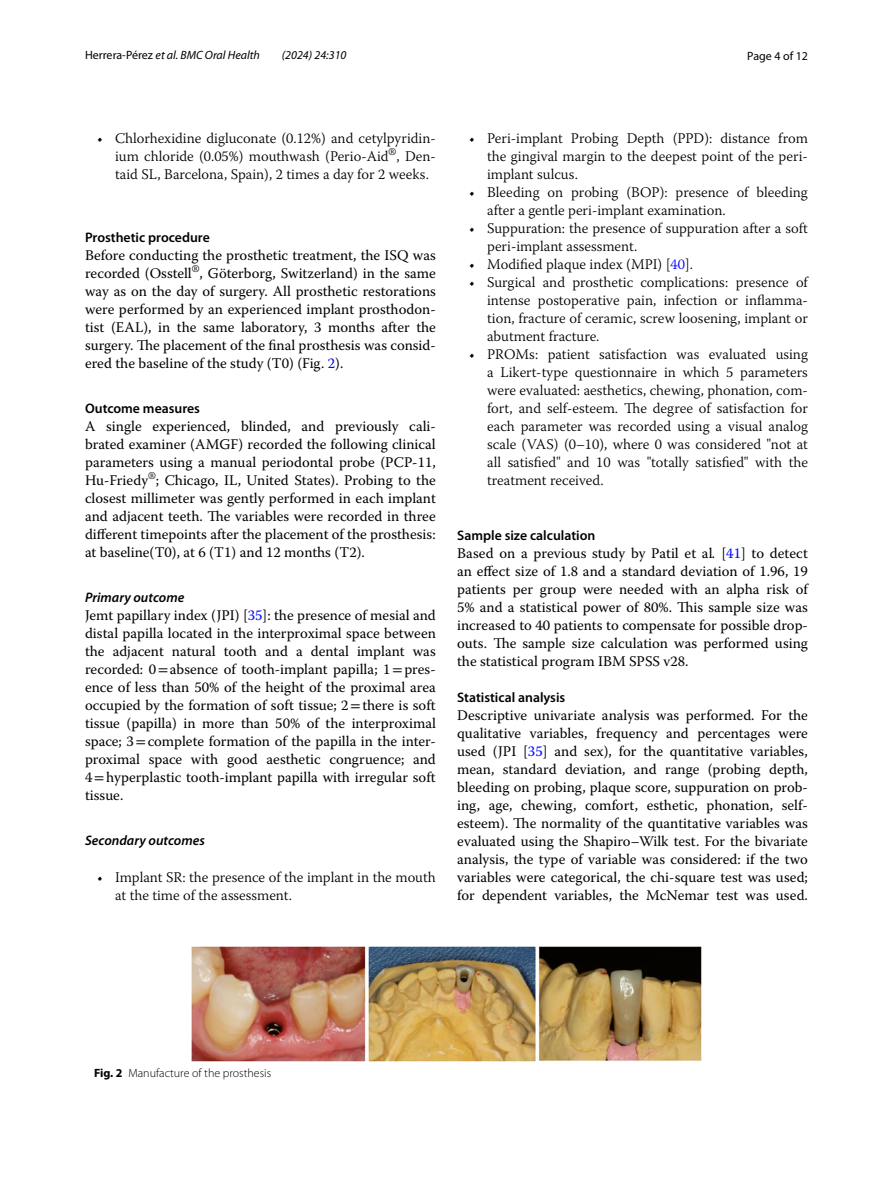
<style>
.page{position:relative;width:893px;height:1187px;background:#fff}
.page>*{position:absolute;margin:0;border:0;box-sizing:border-box;transform-origin:0 0}
.t1{font:14.7px/18px "Warnock Pro";color:#000;text-align:justify}
.t2{font:300 14.7px/18px "Warnock Pro";color:#000;text-align:justify}
.t3{font:600 13.8px "Myriad Pro";color:#000}
.t4{font:italic 600 13.8px "Myriad Pro";color:#000}
.t5{font:italic 12px "Myriad Pro";color:#000}
.t6{font:300 12px "Myriad Pro";color:#000}
.t7{font:12px "Myriad Pro";color:#000}
.s1{font-style:normal}
.s2{color:#00f}
.s3{font-family:"STIX"}
.s4{font-style:italic}
.s5{font-weight:700}
</style>
<div class="page">
<img style="left:191px;top:946px;width:511px;height:115px">
<p class="t5" style="left:85px;top:48px;width:176px"><span class="s1">Herrera‑Pérez</span> et al. BMC Oral Health</p>
<p class="t5" style="left:282px;top:48px;width:66px">(2024) 24:310</p>
<p class="t7" style="left:747px;top:48px;width:62px">Page 4 of 12</p>
<p class="t2" style="left:115px;top:128px;width:322px;text-indent:-18px">• Chlorhexidine digluconate (0.12%) and cetylpyridin&shy;ium chloride (0.05%) mouthwash (Perio-Aid<sup>®</sup>, Den&shy;taid SL, Barcelona, Spain), 2 times a day for 2 weeks.</p>
<p class="t3" style="left:85px;top:229px;width:126px">Prosthetic procedure</p>
<p class="t1" style="left:85px;top:246px;width:352px">Before conducting the prosthetic treatment, the ISQ was recorded (Osstell<sup>®</sup>, Göterborg, Switzerland) in the same way as on the day of surgery. All prosthetic restorations were performed by an experienced implant prosthodon&shy;tist (EAL), in the same laboratory, 3 months after the surgery. The placement of the final prosthesis was consid&shy;ered the baseline of the study (T0) (Fig. <span class="s2">2</span>).</p>
<p class="t3" style="left:85px;top:400px;width:117px">Outcome measures</p>
<p class="t1" style="left:85px;top:417px;width:352px">A single experienced, blinded, and previously cali&shy;brated examiner (AMGF) recorded the following clinical parameters using a manual periodontal probe (PCP-11, Hu-Friedy<sup>®</sup>; Chicago, IL, United States). Probing to the closest millimeter was gently performed in each implant and adjacent teeth. The variables were recorded in three different timepoints after the placement of the prosthesis: at baseline(T0), at 6 (T1) and 12 months (T2).</p>
<p class="t4" style="left:85px;top:588px;width:101px">Primary outcome</p>
<p class="t1" style="left:85px;top:606px;width:352px">Jemt papillary index (JPI) [<span class="s2">35</span>]: the presence of mesial and distal papilla located in the interproximal space between the adjacent natural tooth and a dental implant was recorded: 0<span class="s3">=</span>absence of tooth-implant papilla; 1<span class="s3">=</span>pres&shy;ence of less than 50% of the height of the proximal area occupied by the formation of soft tissue; 2<span class="s3">=</span>there is soft tissue (papilla) in more than 50% of the interproximal space; 3<span class="s3">=</span>complete formation of the papilla in the inter&shy;proximal space with good aesthetic congruence; and 4<span class="s3">=</span>hyperplastic tooth-implant papilla with irregular soft tissue.</p>
<p class="t4" style="left:85px;top:831px;width:121px">Secondary outcomes</p>
<p class="t2" style="left:115px;top:867px;width:322px;text-indent:-18px">• Implant SR: the presence of the implant in the mouth at the time of the assessment.</p>
<p class="t2" style="left:487px;top:128px;width:322px;text-indent:-18px">• Peri-implant Probing Depth (PPD): distance from the gingival margin to the deepest point of the peri&shy;implant sulcus.</p>
<p class="t2" style="left:487px;top:182px;width:322px;text-indent:-18px">• Bleeding on probing (BOP): presence of bleeding after a gentle peri-implant examination.</p>
<p class="t2" style="left:487px;top:218px;width:322px;text-indent:-18px">• Suppuration: the presence of suppuration after a soft peri-implant assessment.</p>
<p class="t2" style="left:469px;top:254px;width:225px">• Modified plaque index (MPI) [<span class="s2">40</span>].</p>
<p class="t2" style="left:487px;top:272px;width:322px;text-indent:-18px">• Surgical and prosthetic complications: presence of intense postoperative pain, infection or inflamma&shy;tion, fracture of ceramic, screw loosening, implant or abutment fracture.</p>
<p class="t2" style="left:487px;top:344px;width:322px;text-indent:-18px">• PROMs: patient satisfaction was evaluated using a Likert-type questionnaire in which 5 parameters were evaluated: aesthetics, chewing, phonation, com&shy;fort, and self-esteem. The degree of satisfaction for each parameter was recorded using a visual analog scale (VAS) (0–10), where 0 was considered "not at all satisfied" and 10 was "totally satisfied" with the treatment received.</p>
<p class="t3" style="left:457px;top:526px;width:140px">Sample size calculation</p>
<p class="t1" style="left:457px;top:543px;width:352px">Based on a previous study by Patil et al<span class="s4">.</span> [<span class="s2">41</span>] to detect an effect size of 1.8 and a standard deviation of 1.96, 19 patients per group were needed with an alpha risk of 5% and a statistical power of 80%. This sample size was increased to 40 patients to compensate for possible drop&shy;outs. The sample size calculation was performed using the statistical program IBM SPSS v28.</p>
<p class="t3" style="left:457px;top:688px;width:110px">Statistical analysis</p>
<p class="t1" style="left:457px;top:705px;width:352px">Descriptive univariate analysis was performed. For the qualitative variables, frequency and percentages were used (JPI [<span class="s2">35</span>] and sex), for the quantitative variables, mean, standard deviation, and range (probing depth, bleeding on probing, plaque score, suppuration on prob&shy;ing, age, chewing, comfort, esthetic, phonation, self&shy;esteem). The normality of the quantitative variables was evaluated using the Shapiro–Wilk test. For the bivariate analysis, the type of variable was considered: if the two variables were categorical, the chi-square test was used; for dependent variables, the McNemar test was used.</p>
<p class="t6" style="left:94px;top:1066px;width:179px"><span class="s5">Fig. 2</span> Manufacture of the prosthesis</p>
</div>
